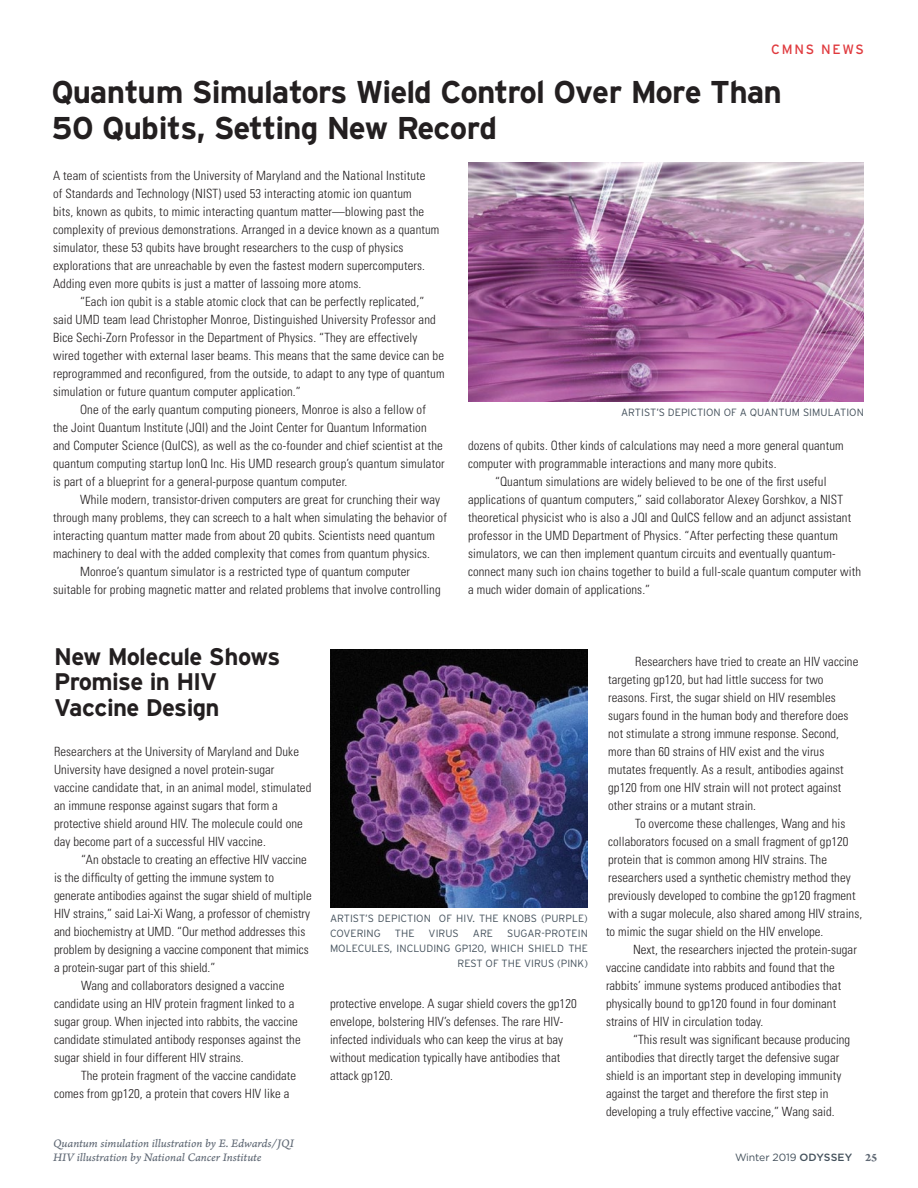
<style>
.page{position:relative;width:918px;height:1188px;background:#fff}
.page>*{position:absolute;margin:0;border:0;box-sizing:border-box;transform-origin:0 0}
.Interstate-News_Head{font:700 31.5px/36px "Interstate";letter-spacing:-.03em;color:#231f20}
.Interstate_Small_Hea{font:700 24px/25.5px "Interstate";letter-spacing:-.03em;color:#231f20}
.Interstate-Section_N{font:13.5px "Interstate";letter-spacing:.125em;color:#e03a3e}
.Univers_Cond__Body_C{font:300 condensed 12.75px/18px "Univers";letter-spacing:.01em;color:#231f20}
.Photo_Credits-Footer{font:12px/14.4px "Arno Pro Italic Caption";letter-spacing:-.005em;color:#5f6874}
.Interstate-Caption{font:300 10.5px/15px "Interstate";letter-spacing:.005em;color:#44515c}
.t1{font:10.5px "Gotham";letter-spacing:-.01em;color:#44515c}
.s1{font-weight:500}
.s2{font-family:"Arno Pro Bold Sm Text";font-size:12px;color:#5f6874}
</style>
<div class="page">
<img style="left:468px;top:162px;width:396px;height:240px">
<img style="left:330px;top:650px;width:258px;height:257px">
<p class="Interstate-Section_N" style="left:771px;top:41px;width:94px">CMNS NEWS</p>
<p class="Interstate-News_Head" style="left:51px;top:74px;width:732px">Quantum Simulators Wield Control Over More Than<br>50 Qubits, Setting New Record</p>
<p class="Univers_Cond__Body_C" style="left:53px;top:167px;width:388px">A team of scientists from the University of Maryland and the National Institute<br>of Standards and Technology (NIST) used 53 interacting atomic ion quantum<br>bits, known as qubits, to mimic interacting quantum matter—blowing past the complexity of previous demonstrations. Arranged in a device known as a quantum simulator, these 53 qubits have brought researchers to the cusp of physics explorations that are unreachable by even the fastest modern supercomputers.<br>Adding even more qubits is just a matter of lassoing more atoms.</p>
<p class="Univers_Cond__Body_C" style="left:53px;top:293px;width:393px;text-indent:27px">“Each ion qubit is a stable atomic clock that can be perfectly replicated,” said UMD team lead Christopher Monroe, Distinguished University Professor and Bice Sechi-Zorn Professor in the Department of Physics. “They are effectively wired together with external laser beams. This means that the same device can be reprogrammed and reconfigured, from the outside, to adapt to any type of quantum simulation or future quantum computer application.”</p>
<p class="Univers_Cond__Body_C" style="left:53px;top:401px;width:393px;text-indent:27px">One of the early quantum computing pioneers, Monroe is also a fellow of<br>the Joint Quantum Institute (JQI) and the Joint Center for Quantum Information and Computer Science (QuICS), as well as the co-founder and chief scientist at the quantum computing startup IonQ Inc. His UMD research group’s quantum simulator is part of a blueprint for a general-purpose quantum computer.</p>
<p class="Univers_Cond__Body_C" style="left:53px;top:491px;width:395px;text-indent:27px">While modern, transistor-driven computers are great for crunching their way through many problems, they can screech to a halt when simulating the behavior of interacting quantum matter made from about 20 qubits. Scientists need quantum machinery to deal with the added complexity that comes from quantum physics.</p>
<p class="Univers_Cond__Body_C" style="left:53px;top:563px;width:389px;text-align:center">Monroe’s quantum simulator is a restricted type of quantum computer<br>suitable for probing magnetic matter and related problems that involve controlling</p>
<p class="Interstate-Caption" style="left:621px;top:405px;width:244px">ARTIST’S DEPICTION OF A QUANTUM SIMULATION</p>
<p class="Univers_Cond__Body_C" style="left:468px;top:437px;width:377px">dozens of qubits. Other kinds of calculations may need a more general quantum computer with programmable interactions and many more qubits.</p>
<p class="Univers_Cond__Body_C" style="left:468px;top:473px;width:395px;text-indent:27px">“Quantum simulations are widely believed to be one of the first useful applications of quantum computers,” said collaborator Alexey Gorshkov, a NIST theoretical physicist who is also a JQI and QuICS fellow and an adjunct assistant professor in the UMD Department of Physics. “After perfecting these quantum simulators, we can then implement quantum circuits and eventually quantum&shy;connect many such ion chains together to build a full-scale quantum computer with a much wider domain of applications.”</p>
<p class="Interstate_Small_Hea" style="left:54px;top:643px;width:228px">New Molecule Shows<br>Promise in HIV<br>Vaccine Design</p>
<p class="Univers_Cond__Body_C" style="left:54px;top:743px;width:259px">Researchers at the University of Maryland and Duke University have designed a novel protein-sugar vaccine candidate that, in an animal model, stimulated an immune response against sugars that form a protective shield around HIV. The molecule could one day become part of a successful HIV vaccine.</p>
<p class="Univers_Cond__Body_C" style="left:54px;top:851px;width:259px;text-indent:27px">“An obstacle to creating an effective HIV vaccine is the difficulty of getting the immune system to generate antibodies against the sugar shield of multiple HIV strains,” said Lai-Xi Wang, a professor of chemistry and biochemistry at UMD. “Our method addresses this problem by designing a vaccine component that mimics a protein-sugar part of this shield.”</p>
<p class="Univers_Cond__Body_C" style="left:54px;top:977px;width:248px;text-indent:27px">Wang and collaborators designed a vaccine candidate using an HIV protein fragment linked to a sugar group. When injected into rabbits, the vaccine candidate stimulated antibody responses against the sugar shield in four different HIV strains.</p>
<p class="Univers_Cond__Body_C" style="left:54px;top:1067px;width:244px;text-indent:27px">The protein fragment of the vaccine candidate comes from gp120, a protein that covers HIV like a</p>
<p class="Photo_Credits-Footer" style="left:53px;top:1136px;width:243px">Quantum simulation illustration by E. Edwards/JQI<br>HIV illustration by National Cancer Institute</p>
<p class="Interstate-Caption" style="left:330px;top:910px;width:259px">ARTIST’S DEPICTION OF HIV. THE KNOBS (PURPLE)<br>COVERING</p>
<p class="Interstate-Caption" style="left:330px;top:925px;width:260px;text-align:right">SUGAR-PROTEIN<br>MOLECULES, INCLUDING GP120, WHICH SHIELD THE<br>REST OF THE VIRUS (PINK)</p>
<p class="Interstate-Caption" style="left:395px;top:925px;width:21px">THE</p>
<p class="Interstate-Caption" style="left:429px;top:925px;width:32px">VIRUS</p>
<p class="Interstate-Caption" style="left:473px;top:925px;width:22px">ARE</p>
<p class="Univers_Cond__Body_C" style="left:330px;top:995px;width:248px">protective envelope. A sugar shield covers the gp120 envelope, bolstering HIV’s defenses. The rare HIV&shy;infected individuals who can keep the virus at bay without medication typically have antibodies that attack gp120.</p>
<p class="Univers_Cond__Body_C" style="left:608px;top:653px;width:252px;text-indent:27px">Researchers have tried to create an HIV vaccine targeting gp120, but had little success for two reasons. First, the sugar shield on HIV resembles sugars found in the human body and therefore does not stimulate a strong immune response. Second, more than 60 strains of HIV exist and the virus mutates frequently. As a result, antibodies against gp120 from one HIV strain will not protect against other strains or a mutant strain.</p>
<p class="Univers_Cond__Body_C" style="left:606px;top:815px;width:258px;text-indent:29px">To overcome these challenges, Wang and his collaborators focused on a small fragment of gp120 protein that is common among HIV strains. The researchers used a synthetic chemistry method they previously developed to combine the gp120 fragment with a sugar molecule, also shared among HIV strains, to mimic the sugar shield on the HIV envelope.</p>
<p class="Univers_Cond__Body_C" style="left:606px;top:941px;width:252px;text-indent:27px">Next, the researchers injected the protein-sugar vaccine candidate into rabbits and found that the rabbits’ immune systems produced antibodies that physically bound to gp120 found in four dominant strains of HIV in circulation today.</p>
<p class="Univers_Cond__Body_C" style="left:606px;top:1031px;width:246px;text-indent:27px">“This result was significant because producing antibodies that directly target the defensive sugar shield is an important step in developing immunity against the target and therefore the first step in developing a truly effective vaccine,” Wang said.</p>
<p class="t1" style="left:735px;top:1151px;width:144px">Winter 2019 <span class="s1">ODYSSEY</span> <span class="s2">25</span></p>
</div>
